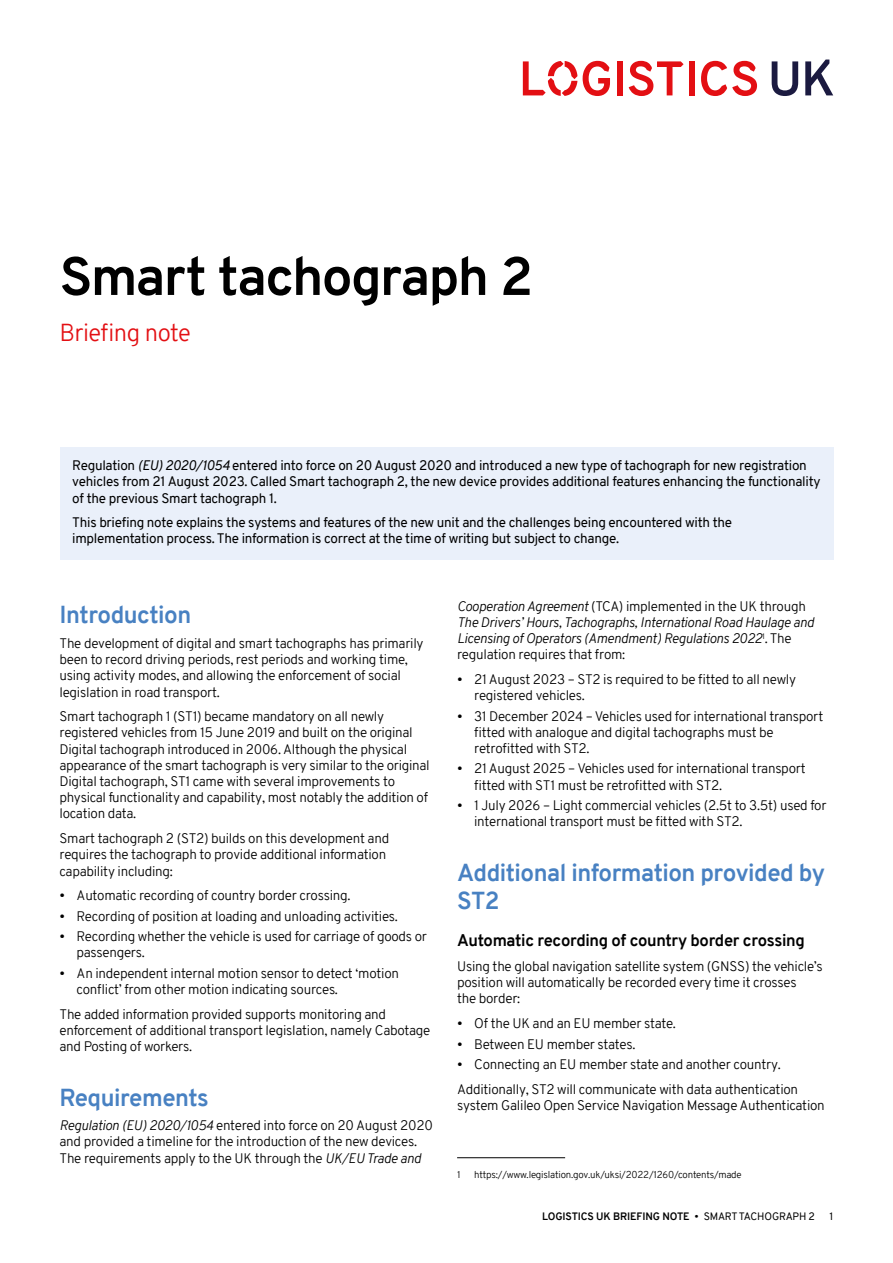
<style>
.page{position:relative;width:893px;height:1263px;background:#fff}
.page>*{position:absolute;margin:0;border:0;box-sizing:border-box;transform-origin:0 0}
.t1{font:700 54px "Overpass";letter-spacing:-.03em;color:#000}
.t2{font:700 24px/28.8px "Overpass";letter-spacing:-.02em;color:#4881c2}
.t3{font:300 24px "Overpass";letter-spacing:-.025em;color:#e30f13}
.t4{font:700 16.5px "Overpass";letter-spacing:-.02em;color:#000}
.t5{font:300 13.5px/16.2px "Overpass";letter-spacing:-.02em;color:#000}
.t6{font:13.5px/16.2px "Overpass";letter-spacing:-.02em;color:#000}
.t7{font:italic 300 13.5px/16.2px "Overpass";letter-spacing:-.02em;color:#000}
.t8{font:700 10.5px "Overpass";letter-spacing:-.01em;color:#000}
.t9{font:10.5px "Overpass";color:#000}
.t10{font:300 9.75px "Overpass";letter-spacing:-.02em;color:#000}
.s1{font-style:italic}
.s2{font-style:normal}
.s3{font-weight:400}
</style>
<div class="page">
<svg style="left:772px;top:61px;width:26px;height:35px"></svg>
<svg style="left:805px;top:60px;width:28px;height:35px"></svg>
<div style="left:617px;top:61px;width:6px;height:34px;background:#e30f13"></div>
<div style="left:689px;top:61px;width:5px;height:34px;background:#e30f13"></div>
<svg style="left:629px;top:61px;width:55px;height:35px"></svg>
<svg style="left:701px;top:61px;width:56px;height:35px"></svg>
<svg style="left:583px;top:61px;width:27px;height:35px"></svg>
<svg style="left:523px;top:61px;width:54px;height:35px"></svg>
<div style="left:60px;top:447px;width:773px;height:72px;background:#eaf0fa"></div>
<div style="left:60px;top:504px;width:773px;height:55px;background:#eaf0fa"></div>
<hr style="left:457px;top:1157px;width:108px;height:1px;background:#000">
<h1 class="t1" style="left:60px;top:238px;width:475px">Smart tachograph 2</h1>
<h2 class="t3" style="left:60px;top:315px;width:133px">Briefing note</h2>
<p class="t6" style="left:72px;top:457px;width:750px">Regulation <span class="s1">(EU) 2020/1054</span> entered into force on 20 August 2020 and introduced a new type of tachograph for new registration vehicles from 21 August 2023. Called Smart tachograph 2, the new device provides additional features enhancing the functionality of the previous Smart tachograph 1.</p>
<p class="t6" style="left:72px;top:514px;width:661px">This briefing note explains the systems and features of the new unit and the challenges being encountered with the implementation process. The information is correct at the time of writing but subject to change.</p>
<h2 class="t2" style="left:60px;top:601px;width:133px">Introduction</h2>
<p class="t5" style="left:60px;top:635px;width:366px">The development of digital and smart tachographs has primarily been to record driving periods, rest periods and working time, using activity modes, and allowing the enforcement of social legislation in road transport.</p>
<p class="t5" style="left:60px;top:708px;width:372px">Smart tachograph 1 (ST1) became mandatory on all newly registered vehicles from 15 June 2019 and built on the original Digital tachograph introduced in 2006. Although the physical appearance of the smart tachograph is very similar to the original Digital tachograph, ST1 came with several improvements to physical functionality and capability, most notably the addition of location data.</p>
<p class="t5" style="left:60px;top:830px;width:331px">Smart tachograph 2 (ST2) builds on this development and requires the tachograph to provide additional information capability including:</p>
<p class="t5" style="left:60px;top:887px;width:292px">• Automatic recording of country border crossing.</p>
<p class="t5" style="left:60px;top:908px;width:340px">• Recording of position at loading and unloading activities.</p>
<p class="t5" style="left:77px;top:928px;width:352px;text-indent:-17px">• Recording whether the vehicle is used for carriage of goods or passengers.</p>
<p class="t5" style="left:77px;top:965px;width:324px;text-indent:-17px">• An independent internal motion sensor to detect ‘motion conflict’ from other motion indicating sources.</p>
<p class="t5" style="left:60px;top:1006px;width:372px">The added information provided supports monitoring and enforcement of additional transport legislation, namely Cabotage and Posting of workers.</p>
<h2 class="t2" style="left:60px;top:1083px;width:151px">Requirements</h2>
<p class="t5" style="left:60px;top:1117px;width:375px"><span class="s1">Regulation (EU) 2020/1054</span> entered into force on 20 August 2020 and provided a timeline for the introduction of the new devices.<br>The requirements apply to the UK through the <span class="s1">UK/EU Trade and</span></p>
<p class="t7" style="left:457px;top:598px;width:359px">Cooperation Agreement <span class="s2">(TCA) implemented in the UK through </span>The Drivers’ Hours, Tachographs, International Road Haulage and Licensing of Operators (Amendment) Regulations 2022<sup>1</sup><span class="s2">. The regulation requires that from:</span></p>
<p class="t5" style="left:474px;top:671px;width:324px;text-indent:-17px">• 21 August 2023 – ST2 is required to be fitted to all newly registered vehicles.</p>
<p class="t5" style="left:474px;top:708px;width:351px;text-indent:-17px">• 31 December 2024 – Vehicles used for international transport fitted with analogue and digital tachographs must be retrofitted with ST2.</p>
<p class="t5" style="left:474px;top:761px;width:333px;text-indent:-17px">• 21 August 2025 – Vehicles used for international transport fitted with ST1 must be retrofitted with ST2.</p>
<p class="t5" style="left:474px;top:797px;width:354px;text-indent:-17px">• 1 July 2026 – Light commercial vehicles (2.5t to 3.5t) used for international transport must be fitted with ST2.</p>
<h2 class="t2" style="left:457px;top:858px;width:369px">Additional information provided by<br>ST2</h2>
<p class="t4" style="left:457px;top:929px;width:349px">Automatic recording of country border crossing</p>
<p class="t5" style="left:457px;top:958px;width:367px">Using the global navigation satellite system (GNSS) the vehicle’s position will automatically be recorded every time it crosses<br>the border:</p>
<p class="t5" style="left:457px;top:1015px;width:220px">• Of the UK and an EU member state.</p>
<p class="t5" style="left:457px;top:1036px;width:180px">• Between EU member states.</p>
<p class="t5" style="left:457px;top:1052px;width:342px;line-height:24.8px">• Connecting an EU member state and another country.<br>Additionally, ST2 will communicate with data authentication</p>
<p class="t5" style="left:457px;top:1097px;width:369px">system Galileo Open Service Navigation Message Authentication</p>
<p class="t10" style="left:457px;top:1167px;width:5px">1</p>
<p class="t10" style="left:474px;top:1167px;width:269px">https://www.legislation.gov.uk/uksi/2022/1260/contents/made</p>
<p class="t8" style="left:542px;top:1209px;width:274px">LOGISTICS UK BRIEFING NOTE <span class="s3">• Smart tachograph 2</span></p>
<p class="t9" style="left:829px;top:1209px;width:5px">1</p>
</div>
